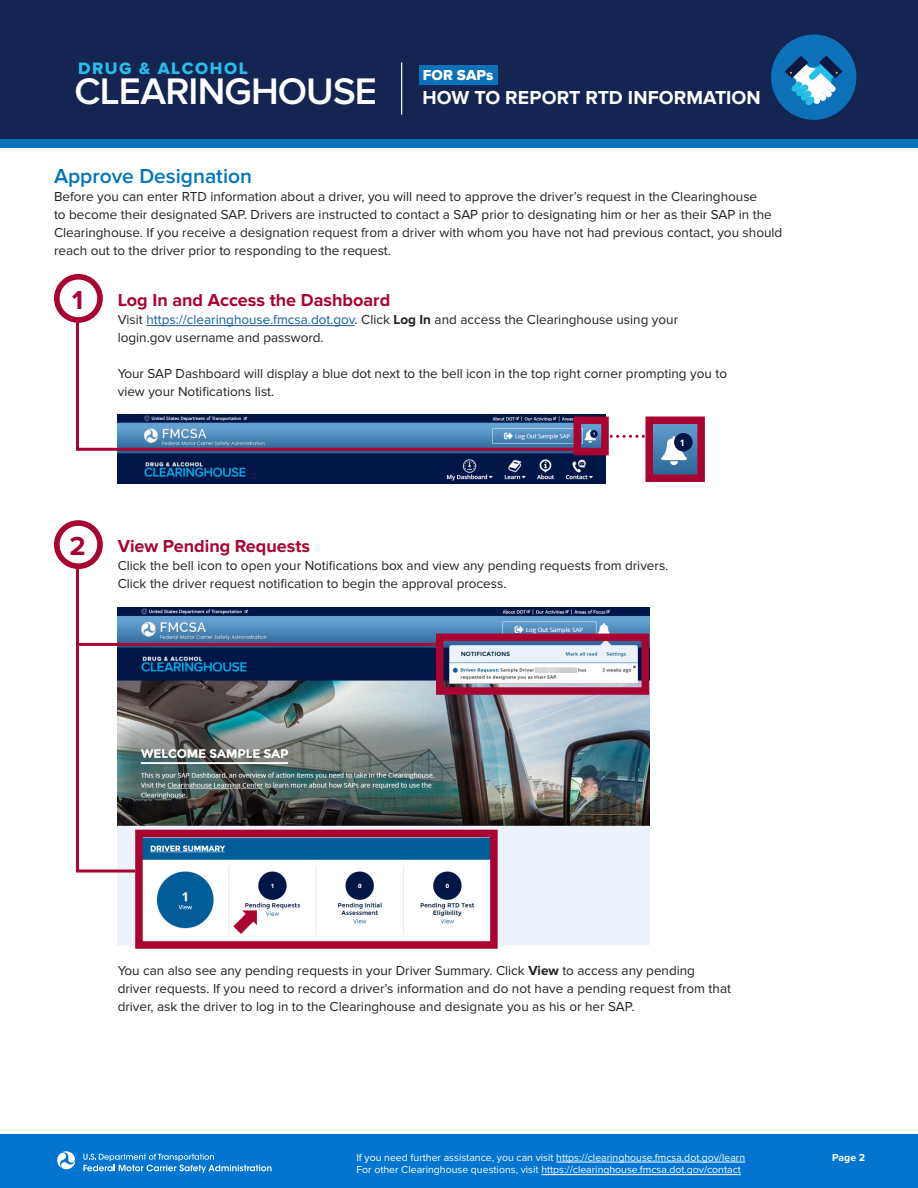
<style>
.page{position:relative;width:918px;height:1188px;background:#fff}
.page>*{position:absolute;margin:0;border:0;box-sizing:border-box;transform-origin:0 0}
.t1{font:600 38.4px "Proxima Nova";letter-spacing:-.025em;color:#fff}
.t2{font:700 27px "Proxima Nova";color:#a90332}
.t3{font:600 21px "Proxima Nova";color:#0073bd}
.t4{font:700 19.5px "Proxima Nova";letter-spacing:.005em;color:#fff}
.t5{font:700 18px "Proxima Nova";color:#a90332}
.t6{font:17.1px "Proxima Nova Extrabld";letter-spacing:.09em;color:#26bfea}
.t7{font:15px "Proxima Nova Extrabld";letter-spacing:.005em;color:#fff}
.t8{font:13.5px/18px "Proxima Nova";color:#231f20}
.t9{font:10.5px/12.6px "Proxima Nova";color:#fff}
.t10{font:700 10.5px "Proxima Nova";color:#fff}
.s1{color:#175d9e}
.s2{font-weight:700}
</style>
<div class="page">
<div style="left:0;top:0;width:918px;height:145px;background:#132550"></div>
<div style="left:0;top:139px;width:918px;height:8px;background:#0073bd"></div>
<div style="left:419px;top:65px;width:79px;height:20px;background:#0d71b9"></div>
<div style="left:0;top:1134px;width:918px;height:54px;background:#0275d0"></div>
<svg style="left:57px;top:1151px;width:19px;height:19px"></svg>
<svg style="left:83px;top:1154px;width:189px;height:19px"></svg>
<hr style="left:556px;top:1162px;width:189px;height:1px;background:#fff">
<hr style="left:541px;top:1174px;width:200px;height:1px;background:#fff">
<hr style="left:401px;top:62px;width:1px;height:53px;background:#fff">
<div style="left:771px;top:35px;width:85px;height:85px;background:#0d71b9;border-radius:50%"></div>
<svg style="left:785px;top:56px;width:58px;height:49px"></svg>
<img style="left:654px;top:426px;width:42px;height:47px">
<div style="left:54px;top:274px;width:49px;height:49px;border:6px solid #a90332;border-radius:50%"></div>
<img style="left:118px;top:414px;width:488px;height:70px">
<img style="left:118px;top:607px;width:531px;height:337px">
<div style="left:573px;top:417px;width:36px;height:38px;border:8px solid #a90332"></div>
<svg style="left:74px;top:318px;width:505px;height:134px"></svg>
<div style="left:54px;top:520px;width:49px;height:49px;border:6px solid #a90332;border-radius:50%"></div>
<svg style="left:233px;top:910px;width:24px;height:24px"></svg>
<svg style="left:74px;top:565px;width:64px;height:309px"></svg>
<div style="left:135px;top:830px;width:363px;height:119px;border:8px solid #a90332"></div>
<div style="left:436px;top:634px;width:213px;height:61px;border:8px solid #a90332"></div>
<hr style="left:78px;top:643px;width:360px;height:3px;background:#a90332">
<div style="left:645px;top:417px;width:60px;height:65px;border:8px solid #a90332"></div>
<div style="left:674px;top:433px;width:19px;height:19px;background:#001647;border-radius:50%"></div>
<svg style="left:661px;top:436px;width:26px;height:29px"></svg>
<svg style="left:605px;top:435px;width:46px;height:3px"></svg>
<p class="t6" style="left:78px;top:58px;width:171px">DRUG &amp; ALCOHOL</p>
<h1 class="t1" style="left:75px;top:69px;width:304px">CLEARINGHOUSE</h1>
<p class="t7" style="left:423px;top:67px;width:72px">FOR SAPs</p>
<h3 class="t4" style="left:423px;top:86px;width:340px">HOW TO REPORT RTD INFORMATION</h3>
<h2 class="t3" style="left:54px;top:164px;width:200px">Approve Designation</h2>
<p class="t8" style="left:54px;top:188px;width:730px">Before you can enter RTD information about a driver, you will need to approve the driver’s request in the Clearinghouse<br>to become their designated SAP. Drivers are instructed to contact a SAP prior to designating him or her as their SAP in the Clearinghouse. If you receive a designation request from a driver with whom you have not had previous contact, you should reach out to the driver prior to responding to the request.</p>
<h3 class="t2" style="left:72px;top:284px;width:13px">1</h3>
<h3 class="t5" style="left:118px;top:289px;width:274px">Log In and Access the Dashboard</h3>
<p class="t8" style="left:118px;top:311px;width:562px">Visit <span class="s1">https://clearinghouse.fmcsa.dot.gov</span>. Click <span class="s2">Log In</span> and access the Clearinghouse using your login.gov username and password.</p>
<p class="t8" style="left:118px;top:365px;width:611px">Your SAP Dashboard will display a blue dot next to the bell icon in the top right corner prompting you to view your Notifications list.</p>
<h3 class="t2" style="left:70px;top:531px;width:18px">2</h3>
<h3 class="t5" style="left:118px;top:536px;width:194px">View Pending Requests</h3>
<p class="t8" style="left:118px;top:557px;width:552px">Click the bell icon to open your Notifications box and view any pending requests from drivers.<br>Click the driver request notification to begin the approval process.</p>
<p class="t8" style="left:118px;top:961px;width:615px">You can also see any pending requests in your Driver Summary. Click <span class="s2">View</span> to access any pending driver requests. If you need to record a driver’s information and do not have a pending request from that driver, ask the driver to log in to the Clearinghouse and designate you as his or her SAP.</p>
<p class="t9" style="left:356px;top:1151px;width:390px">If you need further assistance, you can visit https://clearinghouse.fmcsa.dot.gov/learn<br>For other Clearinghouse questions, visit https://clearinghouse.fmcsa.dot.gov/contact</p>
<p class="t10" style="left:832px;top:1151px;width:34px">Page 2</p>
</div>
